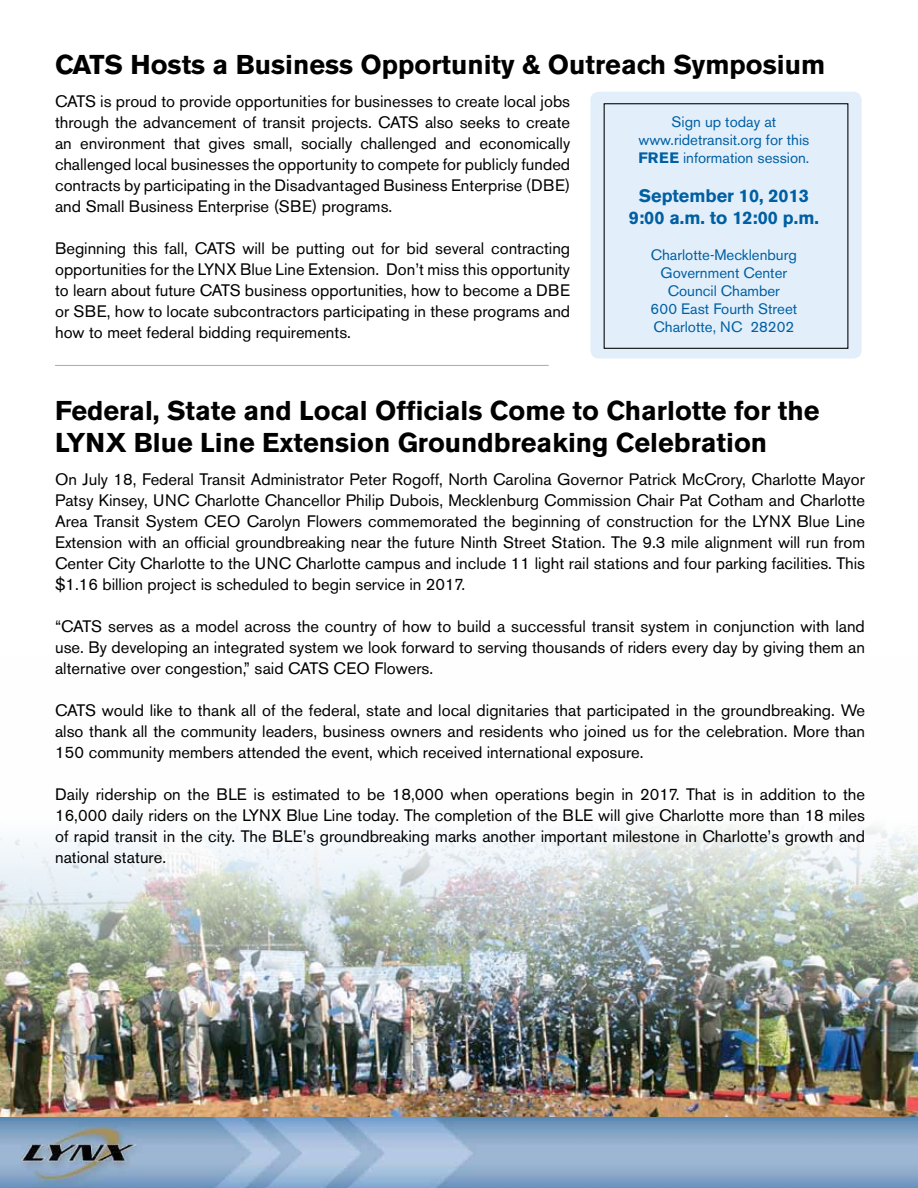
<style>
.page{position:relative;width:918px;height:1188px;background:#fff}
.page>*{position:absolute;margin:0;border:0;box-sizing:border-box;transform-origin:0 0}
.t1{font:700 27px/32.4px "Akzidenz Grotesk BE";color:#000}
.t2{font:700 18px/21.6px "Akzidenz Grotesk BE";color:#005fa3;text-align:center}
.t3{font:16.5px/21px "Akzidenz Grotesk BE";color:#000;text-align:justify}
.t4{font:15px/18px "Akzidenz Grotesk BE";color:#005fa3;text-align:center}
.t5{font:700 15px "Akzidenz Grotesk BE";color:#005fa3}
</style>
<div class="page">
<img style="left:0;top:825px;width:918px;height:292px">
<div style="left:590px;top:92px;width:272px;height:267px;background:#e2effa;border-radius:8px"></div>
<div style="left:604px;top:103px;width:244px;height:246px;border:1px solid #000"></div>
<hr style="left:55px;top:365px;width:494px;height:1px;background:#a7a9ac">
<img style="left:0;top:1117px;width:918px;height:71px">
<h1 class="t1" style="left:55px;top:49px;width:18px">CATS</h1>
<h1 class="t1" style="left:131px;top:49px;width:696px">Hosts a Business Opportunity &amp; Outreach Symposium</h1>
<p class="t3" style="left:55px;top:91px;width:517px">CATS is proud to provide opportunities for businesses to create local jobs through the advancement of transit projects. CATS also seeks to create an environment that gives small, socially challenged and economically challenged local businesses the opportunity to compete for publicly funded contracts by participating in the Disadvantaged Business Enterprise (DBE) and Small Business Enterprise (SBE) programs.</p>
<p class="t3" style="left:55px;top:238px;width:517px">Beginning this fall, CATS will be putting out for bid several contracting opportunities for the LYNX Blue Line Extension. Don’t miss this opportunity to learn about future CATS business opportunities, how to become a DBE or SBE, how to locate subcontractors participating in these programs and how to meet federal bidding requirements.</p>
<p class="t4" style="left:638px;top:113px;width:172px">Sign up today at www.ridetransit.org for this</p>
<p class="t5" style="left:638px;top:149px;width:21px">FREE</p>
<p class="t4" style="left:683px;top:149px;width:128px">information session.</p>
<p class="t2" style="left:629px;top:185px;width:192px">September 10, 2013<br>9:00 a.m. to 12:00 p.m.</p>
<p class="t4" style="left:651px;top:246px;width:148px">Charlotte-Mecklenburg<br>Government Center<br>Council Chamber<br>600 East Fourth Street<br>Charlotte, NC 28202</p>
<h1 class="t1" style="left:55px;top:394px;width:766px">Federal, State and Local Officials Come to Charlotte for the<br>LYNX Blue Line Extension Groundbreaking Celebration</h1>
<p class="t3" style="left:55px;top:469px;width:812px">On July 18, Federal Transit Administrator Peter Rogoff, North Carolina Governor Patrick McCrory, Charlotte Mayor Patsy Kinsey, UNC Charlotte Chancellor Philip Dubois, Mecklenburg Commission Chair Pat Cotham and Charlotte Area Transit System CEO Carolyn Flowers commemorated the beginning of construction for the LYNX Blue Line Extension with an official groundbreaking near the future Ninth Street Station. The 9.3 mile alignment will run from Center City Charlotte to the UNC Charlotte campus and include 11 light rail stations and four parking facilities. This $1.16 billion project is scheduled to begin service in 2017.</p>
<p class="t3" style="left:55px;top:616px;width:811px">“CATS serves as a model across the country of how to build a successful transit system in conjunction with land use. By developing an integrated system we look forward to serving thousands of riders every day by giving them an alternative over congestion,” said CATS CEO Flowers.</p>
<p class="t3" style="left:55px;top:700px;width:812px">CATS would like to thank all of the federal, state and local dignitaries that participated in the groundbreaking. We also thank all the community leaders, business owners and residents who joined us for the celebration. More than 150 community members attended the event, which received international exposure.</p>
<p class="t3" style="left:55px;top:784px;width:812px">Daily ridership on the BLE is estimated to be 18,000 when operations begin in 2017. That is in addition to the 16,000 daily riders on the LYNX Blue Line today. The completion of the BLE will give Charlotte more than 18 miles of rapid transit in the city. The BLE’s groundbreaking marks another important milestone in Charlotte’s growth and national stature.</p>
</div>
